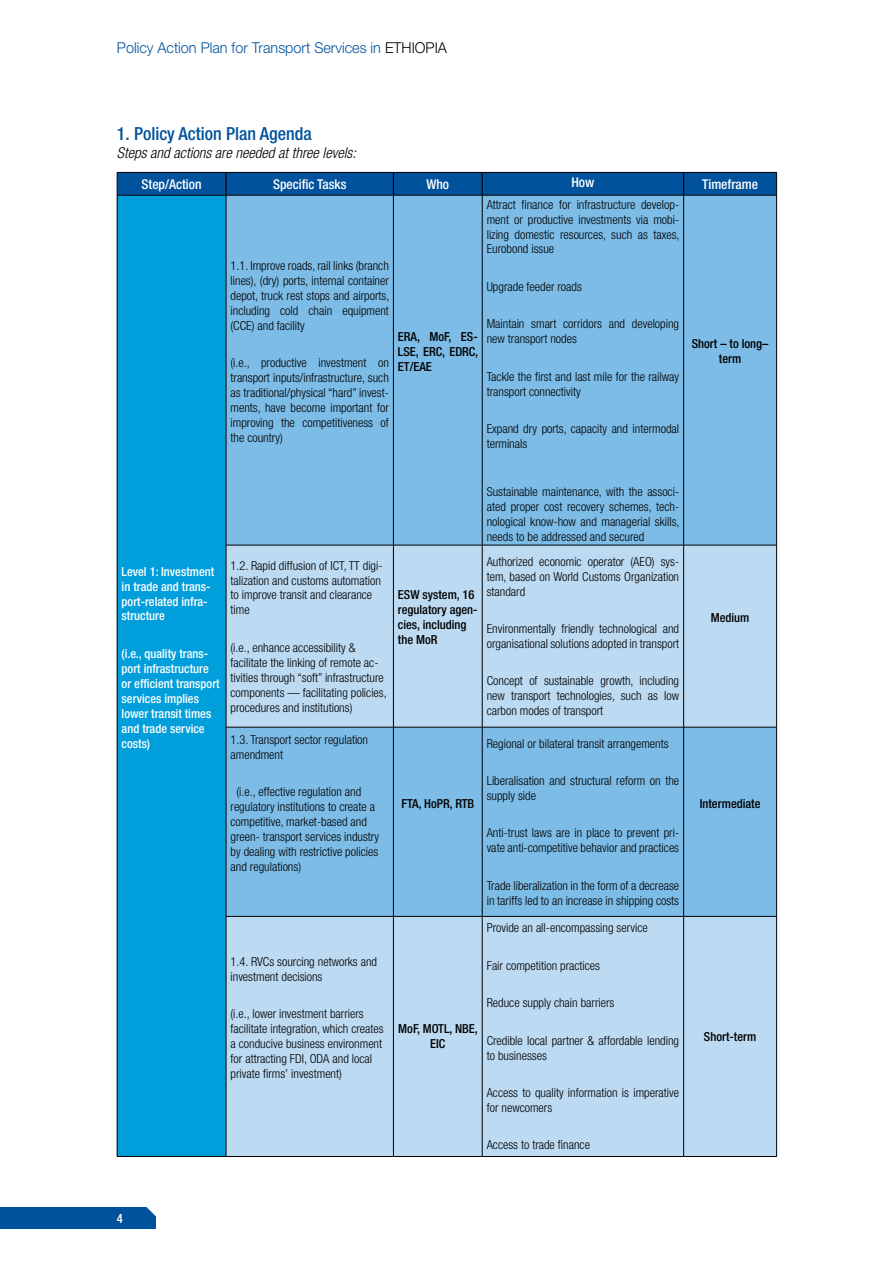
<style>
.page{position:relative;width:893px;height:1263px;background:#fff}
.page>*{position:absolute;margin:0;border:0;box-sizing:border-box;transform-origin:0 0}
.t1{font:500 condensed 18px "Helvetica Neue LT Std";color:#00529c}
.t2{font:300 15px "Helvetica Neue LT Std";color:#00529c;scale:.96 1}
.t3{font:italic 300 condensed 15px "Helvetica Neue LT Std";color:#000}
.t4{font:500 condensed 13.5px "Helvetica Neue LT Pro";color:#fff}
.t5{font:500 condensed 12.75px "Helvetica Neue LT Std";color:#fff}
.t6{font:300 condensed 12.45px/15px "Helvetica Neue LT Pro";color:#000}
.t7{font:500 condensed 12.45px/15px "Helvetica Neue LT Pro";color:#fff}
.t8{font:500 condensed 12.45px/15px "Helvetica Neue LT Pro";color:#000;text-align:center}
.s1{color:#000}
</style>
<div class="page">
<div style="left:0;top:1208px;width:156px;height:21px;background:#00529c"></div>
<svg style="left:146px;top:1207px;width:10px;height:10px"></svg>
<div style="left:117px;top:195px;width:109px;height:961px;background:#009edb"></div>
<div style="left:227px;top:196px;width:549px;height:349px;background:#7cbce7"></div>
<svg style="left:227px;top:546px;width:549px;height:610px;background:#a8d0ee"></svg>
<hr style="left:117px;top:195px;width:1px;height:350px;background:#000">
<hr style="left:117px;top:545px;width:1px;height:182px;background:#000">
<hr style="left:117px;top:727px;width:1px;height:189px;background:#000">
<hr style="left:117px;top:916px;width:1px;height:240px;background:#000">
<hr style="left:117px;top:1156px;width:109px;height:1px;background:#000">
<hr style="left:776px;top:195px;width:1px;height:350px;background:#000">
<hr style="left:776px;top:916px;width:1px;height:240px;background:#000">
<hr style="left:393px;top:1156px;width:89px;height:1px;background:#000">
<hr style="left:684px;top:1156px;width:93px;height:1px;background:#000">
<svg style="left:117px;top:172px;width:660px;height:23px;background:#004d92"></svg>
<hr style="left:117px;top:195px;width:109px;height:1px;background:#000">
<hr style="left:393px;top:195px;width:89px;height:1px;background:#000">
<hr style="left:684px;top:195px;width:93px;height:1px;background:#000">
<hr style="left:226px;top:195px;width:167px;height:1px;background:#000">
<hr style="left:226px;top:195px;width:1px;height:350px;background:#000">
<hr style="left:393px;top:195px;width:1px;height:350px;background:#000">
<hr style="left:393px;top:545px;width:1px;height:182px;background:#000">
<hr style="left:393px;top:727px;width:1px;height:189px;background:#000">
<hr style="left:226px;top:916px;width:1px;height:240px;background:#000">
<hr style="left:393px;top:916px;width:1px;height:240px;background:#000">
<hr style="left:226px;top:1156px;width:167px;height:1px;background:#000">
<hr style="left:482px;top:195px;width:202px;height:1px;background:#000">
<hr style="left:482px;top:195px;width:1px;height:350px;background:#000">
<hr style="left:683px;top:195px;width:1px;height:350px;background:#000">
<hr style="left:482px;top:545px;width:1px;height:182px;background:#000">
<hr style="left:683px;top:545px;width:1px;height:182px;background:#000">
<hr style="left:482px;top:727px;width:1px;height:189px;background:#000">
<hr style="left:683px;top:727px;width:1px;height:189px;background:#000">
<hr style="left:482px;top:916px;width:1px;height:240px;background:#000">
<hr style="left:683px;top:916px;width:1px;height:240px;background:#000">
<hr style="left:482px;top:1156px;width:202px;height:1px;background:#000">
<hr style="left:226px;top:545px;width:167px;height:1px;background:#000">
<hr style="left:226px;top:545px;width:1px;height:182px;background:#000">
<hr style="left:393px;top:545px;width:89px;height:1px;background:#000">
<hr style="left:482px;top:545px;width:202px;height:1px;background:#000">
<hr style="left:684px;top:545px;width:93px;height:1px;background:#000">
<hr style="left:776px;top:545px;width:1px;height:182px;background:#000">
<hr style="left:226px;top:727px;width:167px;height:1px;background:#000">
<hr style="left:226px;top:727px;width:1px;height:189px;background:#000">
<hr style="left:393px;top:727px;width:89px;height:1px;background:#000">
<hr style="left:482px;top:727px;width:202px;height:1px;background:#000">
<hr style="left:684px;top:727px;width:93px;height:1px;background:#000">
<hr style="left:776px;top:727px;width:1px;height:189px;background:#000">
<hr style="left:226px;top:916px;width:167px;height:1px;background:#000">
<hr style="left:393px;top:916px;width:89px;height:1px;background:#000">
<hr style="left:482px;top:916px;width:202px;height:1px;background:#000">
<hr style="left:684px;top:916px;width:93px;height:1px;background:#000">
<p class="t2" style="left:117px;top:39px;width:345px">Policy Action Plan for Transport Services in <span class="s1">ETHIOPIA</span></p>
<h1 class="t1" style="left:117px;top:123px;width:196px">1. Policy Action Plan Agenda</h1>
<p class="t3" style="left:117px;top:145px;width:240px">Steps and actions are needed at three levels:</p>
<p class="t4" style="left:142px;top:176px;width:61px">Step/Action</p>
<p class="t4" style="left:273px;top:176px;width:75px">Specific Tasks</p>
<p class="t4" style="left:426px;top:176px;width:24px">Who</p>
<p class="t4" style="left:571px;top:174px;width:24px">How</p>
<p class="t4" style="left:702px;top:176px;width:57px">Timeframe</p>
<p class="t7" style="left:122px;top:564px;width:94px">Level 1: Investment in trade and trans&shy;port-related infra&shy;structure</p>
<p class="t7" style="left:122px;top:646px;width:100px">(i.e., quality trans&shy;port infrastructure or efficient transport services implies lower transit times and trade service costs)</p>
<p class="t6" style="left:231px;top:258px;width:160px;text-align:justify">1.1. Improve roads, rail links (branch lines), (dry) ports, internal container depot, truck rest stops and airports, including cold chain equipment (CCE) and facility</p>
<p class="t6" style="left:231px;top:355px;width:160px;text-align:justify">(i.e., productive investment on transport inputs/infrastructure, such as traditional/physical “hard” invest&shy;ments, have become important for improving the competitiveness of the country)</p>
<p class="t8" style="left:398px;top:329px;width:82px;text-align:justify">ERA, MoF, ES-LSE, ERC, EDRC, ET/EAE</p>
<p class="t6" style="left:231px;top:558px;width:154px">1.2. Rapid diffusion of ICT, TT digi&shy;talization and customs automation to improve transit and clearance time</p>
<p class="t6" style="left:231px;top:640px;width:158px">(i.e., enhance accessibility &amp; facilitate the linking of remote ac&shy;tivities through “soft” infrastructure components — facilitating policies, procedures and institutions)</p>
<p class="t8" style="left:398px;top:587px;width:81px;text-align:left">ESW system, 16 regulatory agen&shy;cies, including the MoR</p>
<p class="t6" style="left:231px;top:732px;width:139px">1.3. Transport sector regulation amendment</p>
<p class="t6" style="left:231px;top:784px;width:150px;text-indent:6px">(i.e., effective regulation and regulatory institutions to create a competitive, market-based and green- transport services industry by dealing with restrictive policies and regulations)</p>
<p class="t8" style="left:401px;top:795px;width:74px">FTA, HoPR, RTB</p>
<p class="t6" style="left:231px;top:954px;width:148px">1.4. RVCs sourcing networks and investment decisions</p>
<p class="t6" style="left:231px;top:1006px;width:155px">(i.e., lower investment barriers facilitate integration, which creates a conducive business environment for attracting FDI, ODA and local private firms’ investment)</p>
<p class="t8" style="left:398px;top:1021px;width:81px">MoF, MOTL, NBE,<br>EIC</p>
<p class="t6" style="left:487px;top:197px;width:194px;text-align:justify">Attract finance for infrastructure develop&shy;ment or productive investments via mobi&shy;lizing domestic resources, such as taxes, Eurobond issue</p>
<p class="t6" style="left:487px;top:279px;width:97px">Upgrade feeder roads</p>
<p class="t6" style="left:487px;top:316px;width:194px">Maintain smart corridors and developing new transport nodes</p>
<p class="t6" style="left:487px;top:369px;width:194px">Tackle the first and last mile for the railway transport connectivity</p>
<p class="t6" style="left:487px;top:421px;width:194px">Expand dry ports, capacity and intermodal terminals</p>
<p class="t6" style="left:487px;top:484px;width:194px;text-align:justify">Sustainable maintenance, with the associ&shy;ated proper cost recovery schemes, tech&shy;nological know-how and managerial skills, needs to be addressed and secured</p>
<p class="t6" style="left:487px;top:554px;width:194px;text-align:justify">Authorized economic operator (AEO) sys&shy;tem, based on World Customs Organization standard</p>
<p class="t6" style="left:487px;top:621px;width:194px">Environmentally friendly technological and organisational solutions adopted in transport</p>
<p class="t6" style="left:487px;top:673px;width:194px;text-align:justify">Concept of sustainable growth, including new transport technologies, such as low carbon modes of transport</p>
<p class="t6" style="left:487px;top:736px;width:183px">Regional or bilateral transit arrangements</p>
<p class="t6" style="left:487px;top:773px;width:194px">Liberalisation and structural reform on the supply side</p>
<p class="t6" style="left:487px;top:825px;width:194px">Anti-trust laws are in place to prevent pri&shy;vate anti-competitive behavior and practices</p>
<p class="t6" style="left:487px;top:878px;width:194px">Trade liberalization in the form of a decrease in tariffs led to an increase in shipping costs</p>
<p class="t6" style="left:487px;top:920px;width:163px">Provide an all-encompassing service</p>
<p class="t6" style="left:487px;top:958px;width:115px">Fair competition practices</p>
<p class="t6" style="left:487px;top:995px;width:129px">Reduce supply chain barriers</p>
<p class="t6" style="left:487px;top:1033px;width:194px">Credible local partner &amp; affordable lending to businesses</p>
<p class="t6" style="left:487px;top:1085px;width:194px">Access to quality information is imperative for newcomers</p>
<p class="t6" style="left:487px;top:1137px;width:105px">Access to trade finance</p>
<p class="t8" style="left:692px;top:336px;width:78px">Short – to long– term</p>
<p class="t8" style="left:711px;top:610px;width:40px">Medium</p>
<p class="t8" style="left:700px;top:795px;width:62px">Intermediate</p>
<p class="t8" style="left:704px;top:1029px;width:54px">Short-term</p>
<p class="t5" style="left:117px;top:1211px;width:8px">4</p>
</div>
